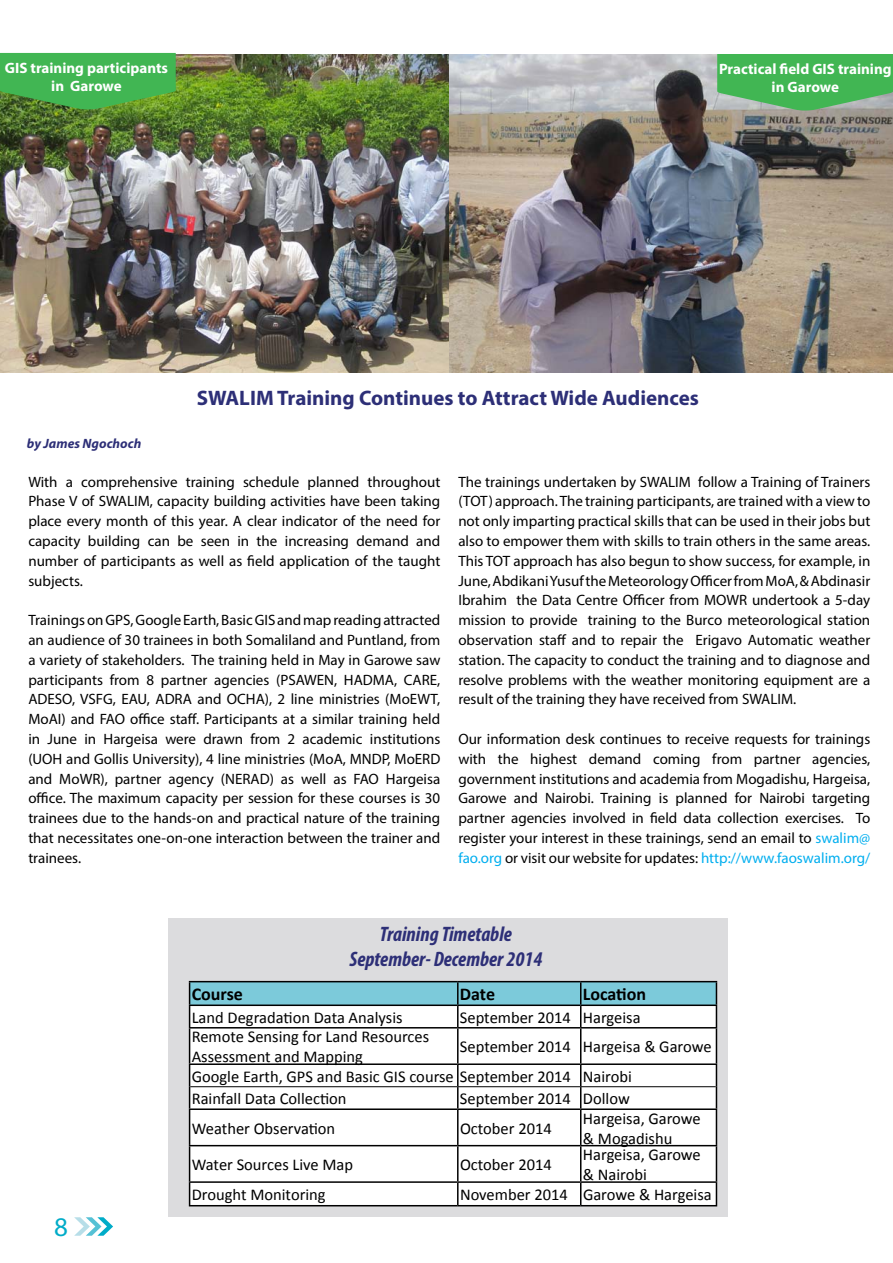
<style>
.page{position:relative;width:893px;height:1263px;background:#fff}
.page>*{position:absolute;margin:0;border:0;box-sizing:border-box;transform-origin:0 0}
.t1{font:27px "Myriad Pro";color:#00acc8}
.t2{font:700 21px "Myriad Pro";color:#2d2f77}
.t3{font:italic 700 condensed 21px/25.2px "Myriad Pro";color:#2d2f77;text-align:center}
.t4{font:700 18px "Calibri";color:#000}
.t5{font:16.5px/19.8px "Calibri";color:#000}
.t6{font:15px/19.8px "Myriad Pro";color:#000;text-align:justify}
.t7{font:700 15px/18px "Myriad Pro";color:#fff;text-align:center}
.t8{font:italic 700 13.5px "Myriad Pro";color:#2d2f77}
.s1{color:#00aeef}
</style>
<div class="page">
<svg style="left:74px;top:1217px;width:39px;height:19px"></svg>
<img style="left:0;top:54px;width:449px;height:318px">
<div style="left:168px;top:918px;width:560px;height:299px;background:#dcdcde"></div>
<div style="left:190px;top:1028px;width:526px;height:177px;background:#fff"></div>
<hr style="left:189px;top:981px;width:269px;height:1px;background:#000">
<hr style="left:458px;top:981px;width:123px;height:1px;background:#000">
<hr style="left:581px;top:981px;width:136px;height:1px;background:#000">
<hr style="left:189px;top:1027px;width:269px;height:1px;background:#000">
<hr style="left:458px;top:1027px;width:123px;height:1px;background:#000">
<hr style="left:581px;top:1027px;width:136px;height:1px;background:#000">
<hr style="left:189px;top:1063px;width:269px;height:2px;background:#000">
<hr style="left:458px;top:1063px;width:123px;height:2px;background:#000">
<hr style="left:581px;top:1063px;width:136px;height:2px;background:#000">
<hr style="left:189px;top:1028px;width:1px;height:35px;background:#000">
<hr style="left:457px;top:1028px;width:2px;height:35px;background:#000">
<hr style="left:457px;top:1065px;width:2px;height:21px;background:#000">
<svg style="left:189px;top:982px;width:528px;height:45px;background:#b1d7df"></svg>
<hr style="left:580px;top:1028px;width:1px;height:35px;background:#000">
<hr style="left:716px;top:1028px;width:1px;height:35px;background:#000">
<svg style="left:189px;top:1065px;width:1px;height:43px"></svg>
<hr style="left:457px;top:1087px;width:2px;height:21px;background:#000">
<hr style="left:189px;top:1110px;width:1px;height:35px;background:#000">
<hr style="left:457px;top:1110px;width:2px;height:35px;background:#000">
<hr style="left:189px;top:1146px;width:1px;height:35px;background:#000">
<hr style="left:457px;top:1146px;width:2px;height:35px;background:#000">
<svg style="left:580px;top:1065px;width:1px;height:43px"></svg>
<svg style="left:716px;top:1065px;width:1px;height:43px"></svg>
<hr style="left:580px;top:1110px;width:1px;height:35px;background:#000">
<hr style="left:716px;top:1110px;width:1px;height:35px;background:#000">
<hr style="left:580px;top:1146px;width:1px;height:35px;background:#000">
<hr style="left:716px;top:1146px;width:1px;height:35px;background:#000">
<hr style="left:190px;top:1086px;width:268px;height:1px;background:#000">
<hr style="left:458px;top:1086px;width:123px;height:1px;background:#000">
<hr style="left:581px;top:1086px;width:135px;height:1px;background:#000">
<svg style="left:189px;top:1183px;width:1px;height:22px"></svg>
<hr style="left:457px;top:1183px;width:2px;height:22px;background:#000">
<hr style="left:189px;top:1108px;width:269px;height:2px;background:#000">
<hr style="left:458px;top:1108px;width:123px;height:2px;background:#000">
<hr style="left:581px;top:1108px;width:136px;height:2px;background:#000">
<hr style="left:189px;top:1145px;width:269px;height:1px;background:#000">
<hr style="left:458px;top:1145px;width:123px;height:1px;background:#000">
<hr style="left:581px;top:1145px;width:136px;height:1px;background:#000">
<hr style="left:189px;top:1181px;width:269px;height:2px;background:#000">
<hr style="left:458px;top:1181px;width:123px;height:2px;background:#000">
<hr style="left:581px;top:1181px;width:136px;height:2px;background:#000">
<hr style="left:189px;top:1205px;width:269px;height:1px;background:#000">
<hr style="left:458px;top:1205px;width:123px;height:1px;background:#000">
<hr style="left:581px;top:1205px;width:136px;height:1px;background:#000">
<svg style="left:580px;top:1183px;width:1px;height:22px"></svg>
<svg style="left:716px;top:1183px;width:1px;height:22px"></svg>
<img style="left:449px;top:54px;width:444px;height:318px">
<svg style="left:0;top:53px;width:176px;height:56px;background:#45af4d"></svg>
<svg style="left:717px;top:54px;width:176px;height:56px;background:#51b561"></svg>
<p class="t7" style="left:5px;top:58px;width:165px">GIS training participants in Garowe</p>
<p class="t7" style="left:719px;top:59px;width:174px">Practical field GIS training in Garowe</p>
<p class="t8" style="left:27px;top:435px;width:116px">by James Ngochoch</p>
<h2 class="t2" style="left:197px;top:384px;width:504px">SWALIM Training Continues to Attract Wide Audiences</h2>
<p class="t6" style="left:28px;top:471px;width:413px">With a comprehensive training schedule planned throughout Phase V of SWALIM, capacity building activities have been taking place every month of this year. A clear indicator of the need for capacity building can be seen in the increasing demand and number of participants as well as field application of the taught subjects.</p>
<p class="t6" style="left:28px;top:610px;width:414px">Trainings on GPS, Google Earth, Basic GIS and map reading attracted an audience of 30 trainees in both Somaliland and Puntland, from a variety of stakeholders. The training held in May in Garowe saw participants from 8 partner agencies (PSAWEN, HADMA, CARE, ADESO, VSFG, EAU, ADRA and OCHA), 2 line ministries (MoEWT, MoAI) and FAO office staff. Participants at a similar training held in June in Hargeisa were drawn from 2 academic institutions (UOH and Gollis University), 4 line ministries (MoA, MNDP, MoERD and MoWR), partner agency (NERAD) as well as FAO Hargeisa office. The maximum capacity per session for these courses is 30 trainees due to the hands-on and practical nature of the training that necessitates one-on-one interaction between the trainer and trainees.</p>
<p class="t6" style="left:458px;top:471px;width:414px">The trainings undertaken by SWALIM follow a Training of Trainers (TOT) approach. The training participants, are trained with a view to not only imparting practical skills that can be used in their jobs but also to empower them with skills to train others in the same areas.<br>This TOT approach has also begun to show success, for example, in June, Abdikani Yusuf the Meteorology Officer from MoA, &amp; Abdinasir Ibrahim the Data Centre Officer from MOWR undertook a 5-day mission to provide training to the Burco meteorological station observation staff and to repair the Erigavo Automatic weather station. The capacity to conduct the training and to diagnose and resolve problems with the weather monitoring equipment are a result of the training they have received from SWALIM.</p>
<p class="t6" style="left:458px;top:729px;width:413px">Our information desk continues to receive requests for trainings with the highest demand coming from partner agencies, government institutions and academia from Mogadishu, Hargeisa, Garowe and Nairobi. Training is planned for Nairobi targeting partner agencies involved in field data collection exercises. To register your interest in these trainings, send an email to <span class="s1">swalim@ fao.org</span> or visit our website for updates: <span class="s1">http://www.faoswalim.org/</span></p>
<h2 class="t3" style="left:349px;top:921px;width:195px">Training Timetable<br>September- December 2014</h2>
<h1 class="t1" style="left:54px;top:1210px;width:15px">8</h1>
<p class="t4" style="left:192px;top:983px;width:53px">Course</p>
<p class="t4" style="left:460px;top:983px;width:37px">Date</p>
<p class="t4" style="left:583px;top:983px;width:65px">Location</p>
<p class="t5" style="left:192px;top:1006px;width:212px">Land Degradation Data Analysis</p>
<p class="t5" style="left:460px;top:1006px;width:182px">September 2014 Hargeisa</p>
<p class="t5" style="left:192px;top:1026px;width:239px">Remote Sensing for Land Resources<br>Assessment and Mapping</p>
<p class="t5" style="left:192px;top:1031px;width:521px;line-height:29.4px;text-indent:268px">September 2014 Hargeisa &amp; Garowe<br>Google Earth, GPS and Basic GIS course September 2014 Nairobi</p>
<p class="t5" style="left:192px;top:1088px;width:156px">Rainfall Data Collection</p>
<p class="t5" style="left:460px;top:1088px;width:171px">September 2014 Dollow</p>
<p class="t5" style="left:192px;top:1117px;width:145px">Weather Observation</p>
<p class="t5" style="left:460px;top:1117px;width:93px">October 2014</p>
<p class="t5" style="left:583px;top:1107px;width:119px">Hargeisa, Garowe &amp; Mogadishu</p>
<p class="t5" style="left:192px;top:1154px;width:163px">Water Sources Live Map</p>
<p class="t5" style="left:460px;top:1154px;width:93px">October 2014</p>
<p class="t5" style="left:583px;top:1144px;width:119px">Hargeisa, Garowe &amp; Nairobi</p>
<p class="t5" style="left:192px;top:1184px;width:135px">Drought Monitoring</p>
<p class="t5" style="left:460px;top:1184px;width:253px">November 2014 Garowe &amp; Hargeisa</p>
</div>
